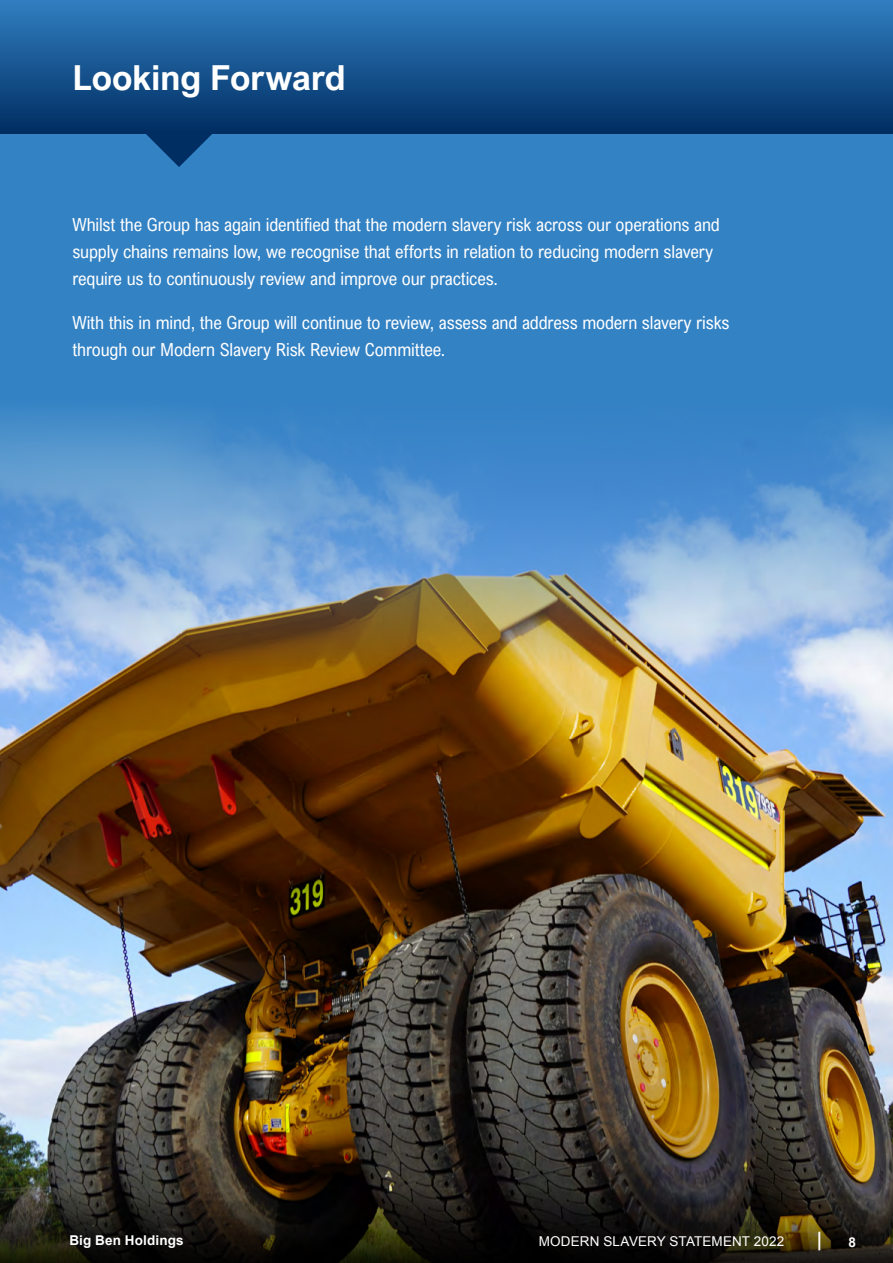
<style>
.page{position:relative;width:893px;height:1263px;background:#3382c4}
.page>*{position:absolute;margin:0;border:0;box-sizing:border-box;transform-origin:0 0}
.t1{font:700 34.5px "Arial Nova";letter-spacing:-.01em;color:#fff}
.t2{font:700 19.8px "Arial";color:#fff;scale:.83 1}
.t3{font:18px/27px "Arial Nova Cond";letter-spacing:-.01em;color:#fff}
.t4{font:13.5px "Arial";letter-spacing:.01em;color:#fff}
.t5{font:700 13.5px "Arial";letter-spacing:.01em;color:#fff}
</style>
<div class="page">
<img style="left:0;top:666px;width:893px;height:524px">
<svg style="left:0;top:413px;width:893px;height:253px"></svg>
<div style="left:0;top:0;width:893px;height:133px;background:linear-gradient(to bottom,#317fc0,#002d62)"></div>
<svg style="left:144px;top:132px;width:70px;height:35px"></svg>
<svg style="left:0;top:1190px;width:893px;height:73px;background:#1a1710"></svg>
<h1 class="t1" style="left:72px;top:58px;width:275px">Looking Forward</h1>
<p class="t3" style="left:72px;top:211px;width:649px">Whilst the Group has again identified that the modern slavery risk across our operations and supply chains remains low, we recognise that efforts in relation to reducing modern slavery require us to continuously review and improve our practices.</p>
<p class="t3" style="left:72px;top:309px;width:659px">With this in mind, the Group will continue to review, assess and address modern slavery risks through our Modern Slavery Risk Review Committee.</p>
<p class="t5" style="left:69px;top:1231px;width:116px">Big Ben Holdings</p>
<p class="t4" style="left:539px;top:1233px;width:247px">MODERN SLAVERY STATEMENT 2022</p>
<p class="t2" style="left:817px;top:1226px;width:7px">|</p>
<p class="t5" style="left:848px;top:1234px;width:9px">8</p>
</div>
